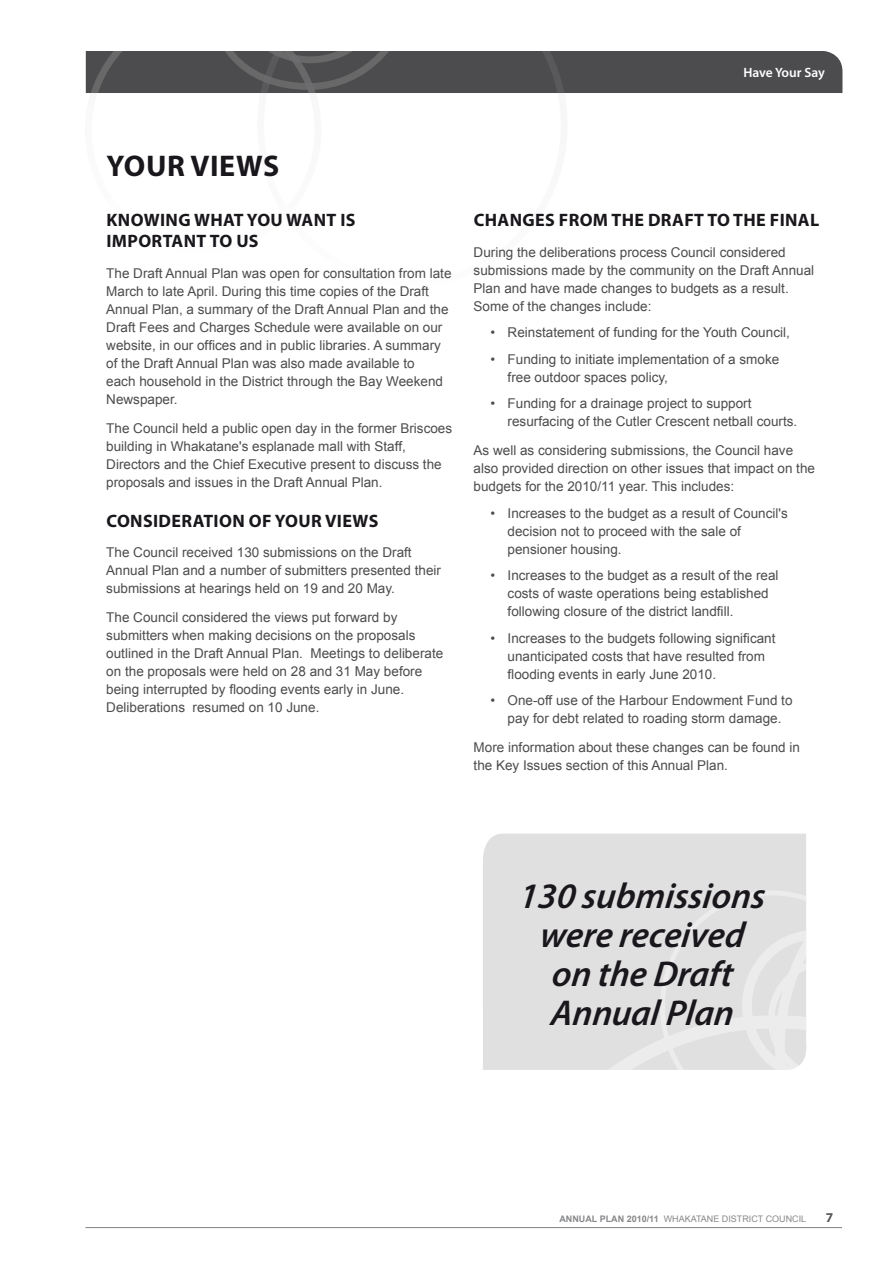
<style>
.page{position:relative;width:893px;height:1263px;background:#fff}
.page>*{position:absolute;margin:0;border:0;box-sizing:border-box;transform-origin:0 0}
.t1{font:italic 600 36px/39px "Myriad Pro";color:#1a171c;text-align:center}
.t2{font:700 30px "Myriad Pro";letter-spacing:.02em;color:#1a171c}
.t3{font:700 18px/21px "Myriad Pro";letter-spacing:.02em;color:#1a171c}
.t4{font:13.5px/18px "Arial";color:#4c4c4e}
.t5{font:600 13.5px "Myriad Pro";color:#fff}
.t6{font:700 13.5px "Myriad Pro";color:#58585a}
.t7{font:9px "Arial";color:#87888a}
.s1{font-weight:700}
</style>
<div class="page">
<svg style="left:86px;top:51px;width:756px;height:42px;background:#4e4e50"></svg>
<hr style="left:85px;top:1227px;width:757px;height:1px;background:#87888a">
<svg style="left:486px;top:833px;width:320px;height:11px;background:#e2e2e2"></svg>
<svg style="left:483px;top:844px;width:324px;height:226px;background:#e1e1e2"></svg>
<p class="t5" style="left:743px;top:64px;width:83px">Have Your Say</p>
<h2 class="t2" style="left:107px;top:146px;width:174px">YOUR VIEWS</h2>
<h3 class="t3" style="left:106px;top:209px;width:251px">KNOWING WHAT YOU WANT IS<br>IMPORTANT TO US</h3>
<p class="t4" style="left:106px;top:264px;width:347px">The Draft Annual Plan was open for consultation from late March to late April. During this time copies of the Draft Annual Plan, a summary of the Draft Annual Plan and the Draft Fees and Charges Schedule were available on our website, in our offices and in public libraries. A summary of the Draft Annual Plan was also made available to<br>each household in the District through the Bay Weekend N ewspaper.</p>
<p class="t4" style="left:106px;top:419px;width:347px">The Council held a public open day in the former Briscoes building in Whakatane's esplanade mall with Staff, Directors and the Chief Executive present to discuss the proposals and issues in the Draft Annual Plan.</p>
<h3 class="t3" style="left:106px;top:509px;width:23px">CONSIDERATION</h3>
<h3 class="t3" style="left:249px;top:509px;width:39px">OF YOUR</h3>
<h3 class="t3" style="left:325px;top:509px;width:12px">VIEWS</h3>
<p class="t4" style="left:106px;top:544px;width:336px">The Council received 130 submissions on the Draft<br>Annual Plan and a number of submitters presented their submissions at hearings held on 19 and 20 May.</p>
<p class="t4" style="left:106px;top:608px;width:338px">The Council considered the views put forward by submitters when making decisions on the proposals outlined in the Draft Annual Plan. Meetings to deliberate on the proposals were held on 28 and 31 May before being interrupted by flooding events early in June.<br>Deliberations resumed on 10 June.</p>
<h3 class="t3" style="left:474px;top:209px;width:345px">CHANGES FROM THE DRAFT TO THE FINAL</h3>
<p class="t4" style="left:474px;top:243px;width:342px">During the deliberations process Council considered submissions made by the community on the Draft Annual Plan and have made changes to budgets as a result.<br>Some of the changes include:</p>
<p class="t4" style="left:491px;top:324px;width:301px">• Reinstatement of funding for the Youth Council,</p>
<p class="t4" style="left:508px;top:350px;width:273px;text-indent:-17px">• Funding to initiate implementation of a smoke free outdoor spaces policy,</p>
<p class="t4" style="left:508px;top:395px;width:291px;text-indent:-17px">• Funding for a drainage project to support resurfacing of the Cutler Crescent netball courts.</p>
<p class="t4" style="left:474px;top:441px;width:343px">As well as considering submissions, the Council have also provided direction on other issues that impact on the budgets for the 2010/11 year. This includes:</p>
<p class="t4" style="left:508px;top:504px;width:282px;text-indent:-17px">• I ncreases to the budget as a result of Council's decision not to proceed with the sale of pensioner housing.</p>
<p class="t4" style="left:508px;top:566px;width:272px;text-indent:-17px">• I ncreases to the budget as a result of the real costs of waste operations being established following closure of the district landfill.</p>
<p class="t4" style="left:508px;top:629px;width:269px;text-indent:-17px">• Increases to the budgets following significant unanticipated costs that have resulted from flooding events in early June 2010.</p>
<p class="t4" style="left:491px;top:691px;width:303px;text-align:center">• One-off use of the Harbour Endowment Fund to pay for debt related to roading storm damage.</p>
<p class="t4" style="left:474px;top:738px;width:328px">More information about these changes can be found in the Key Issues section of this Annual Plan.</p>
<h1 class="t1" style="left:519px;top:875px;width:252px">130 submissions were received on the Draft<br>Annual Plan</h1>
<p class="t7" style="left:559px;top:1213px;width:248px"><span class="s1">ANNUAL PLAN 2010/11</span> Whakatane District Council</p>
<p class="t6" style="left:826px;top:1208px;width:9px">7</p>
</div>
